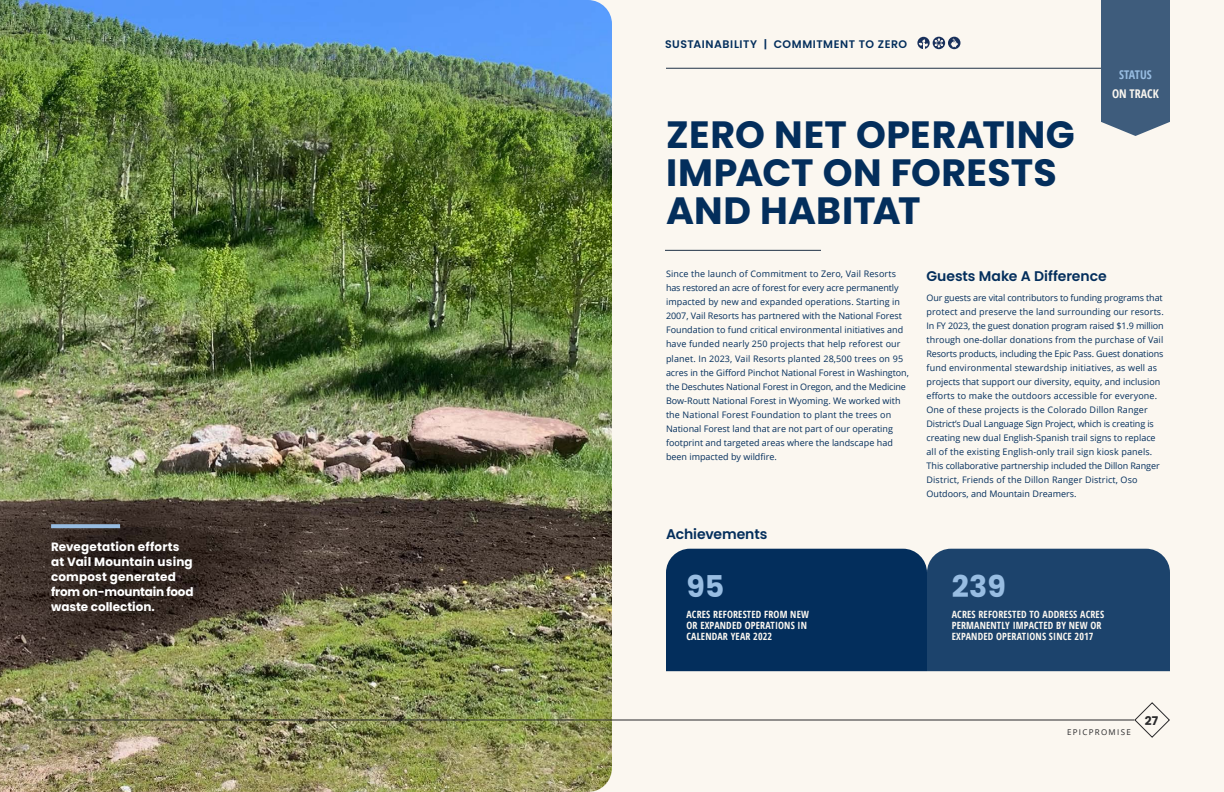
<style>
.page{position:relative;width:1224px;height:792px;background:#fff}
.page>*{position:absolute;margin:0;border:0;box-sizing:border-box;transform-origin:0 0}
.t1{font:700 38px/38px "Poppins";letter-spacing:.005em;color:#032e5c}
.t2{font:700 30px "Poppins";color:#98bde2}
.t3{font:600 14px "Poppins";letter-spacing:-.005em;color:#032e5c}
.t4{font:700 12px/15px "Poppins";letter-spacing:.01em;color:#fff}
.t5{font:700 condensed 12px "Open Sans";color:#fbf7f0}
.t6{font:700 condensed 12px "Open Sans";color:#98bde2}
.t7{font:700 12px "Poppins";color:#29292b}
.t8{font:600 11px "Poppins";letter-spacing:.045em;color:#032e5c}
.t9{font:700 condensed 10px/11px "Open Sans";letter-spacing:.015em;color:#fbf7f0}
.t10{font:9px/14px "Open Sans";color:#032e5c}
.t11{font:8px "Open Sans";letter-spacing:.165em;color:#29292b}
</style>
<div class="page">
<div style="left:612px;top:0;width:612px;height:792px;background:#fbf7f0"></div>
<img style="left:0;top:0;width:612px;height:792px">
<hr style="left:666px;top:68px;width:504px;height:1px;background:#1f3246">
<div style="left:1101px;top:0;width:69px;height:136px;background:#3e5c7c"></div>
<hr style="left:665px;top:250px;width:156px;height:1px;background:#1f3246">
<svg style="left:917px;top:37px;width:13px;height:12px"></svg>
<svg style="left:919px;top:39px;width:9px;height:10px"></svg>
<svg style="left:933px;top:37px;width:12px;height:12px"></svg>
<svg style="left:935px;top:38px;width:8px;height:10px"></svg>
<svg style="left:948px;top:37px;width:12px;height:12px"></svg>
<svg style="left:951px;top:39px;width:7px;height:8px"></svg>
<svg style="left:666px;top:549px;width:504px;height:122px;background:#103964"></svg>
<svg style="left:51px;top:524px;width:69px;height:4px"></svg>
<svg style="left:1134px;top:702px;width:36px;height:36px"></svg>
<hr style="left:612px;top:720px;width:522px;height:1px;background:#29292b">
<hr style="left:54px;top:720px;width:558px;height:1px;background:#29292b">
<h3 class="t4" style="left:51px;top:539px;width:144px">Revegetation efforts at Vail Mountain using compost generated from on-mountain food waste collection.</h3>
<p class="t8" style="left:665px;top:37px;width:244px">SUSTAINABILITY | COMMITMENT TO ZERO</p>
<h1 class="t1" style="left:666px;top:115px;width:410px">ZERO NET OPERATING<br>IMPACT ON FORESTS<br>AND HABITAT</h1>
<h3 class="t6" style="left:1119px;top:66px;width:34px">STATUS</h3>
<h3 class="t5" style="left:1112px;top:85px;width:48px">ON TRACK</h3>
<p class="t10" style="left:666px;top:267px;width:245px">Since the launch of Commitment to Zero, Vail Resorts has restored an acre of forest for every acre permanently impacted by new and expanded operations. Starting in 2007, Vail Resorts has partnered with the National Forest Foundation to fund critical environmental initiatives and have funded nearly 250 projects that help reforest our planet. In 2023, Vail Resorts planted 28,500 trees on 95 acres in the Gifford Pinchot National Forest in Washington, the Deschutes National Forest in Oregon, and the Medicine Bow-Routt National Forest in Wyoming. We worked with the National Forest Foundation to plant the trees on National Forest land that are not part of our operating footprint and targeted areas where the landscape had been impacted by wildfire.</p>
<h3 class="t3" style="left:926px;top:268px;width:182px">Guests Make A Difference</h3>
<p class="t10" style="left:926px;top:290px;width:239px">Our guests are vital contributors to funding programs that protect and preserve the land surrounding our resorts.<br>In FY 2023, the guest donation program raised $1.9 million through one-dollar donations from the purchase of Vail Resorts products, including the Epic Pass. Guest donations fund environmental stewardship initiatives, as well as projects that support our diversity, equity, and inclusion efforts to make the outdoors accessible for everyone.<br>One of these projects is the Colorado Dillon Ranger District’s Dual Language Sign Project, which is creating is creating new dual English-Spanish trail signs to replace all of the existing English-only trail sign kiosk panels.<br>This collaborative partnership included the Dillon Ranger District, Friends of the Dillon Ranger District, Oso Outdoors, and Mountain Dreamers.</p>
<h3 class="t3" style="left:666px;top:526px;width:103px">Achievements</h3>
<h2 class="t2" style="left:686px;top:569px;width:39px">95</h2>
<h2 class="t2" style="left:952px;top:569px;width:56px">239</h2>
<p class="t9" style="left:686px;top:608px;width:124px">ACRES REFORESTED FROM NEW<br>OR EXPANDED OPERATIONS IN<br>CALENDAR YEAR 2022</p>
<p class="t9" style="left:952px;top:608px;width:154px">ACRES REFORESTED TO ADDRESS ACRES<br>PERMANENTLY IMPACTED BY NEW OR<br>EXPANDED OPERATIONS SINCE 2017</p>
<p class="t11" style="left:1067px;top:727px;width:65px">EPICPROMISE</p>
<h3 class="t7" style="left:1145px;top:714px;width:15px">27</h3>
</div>
